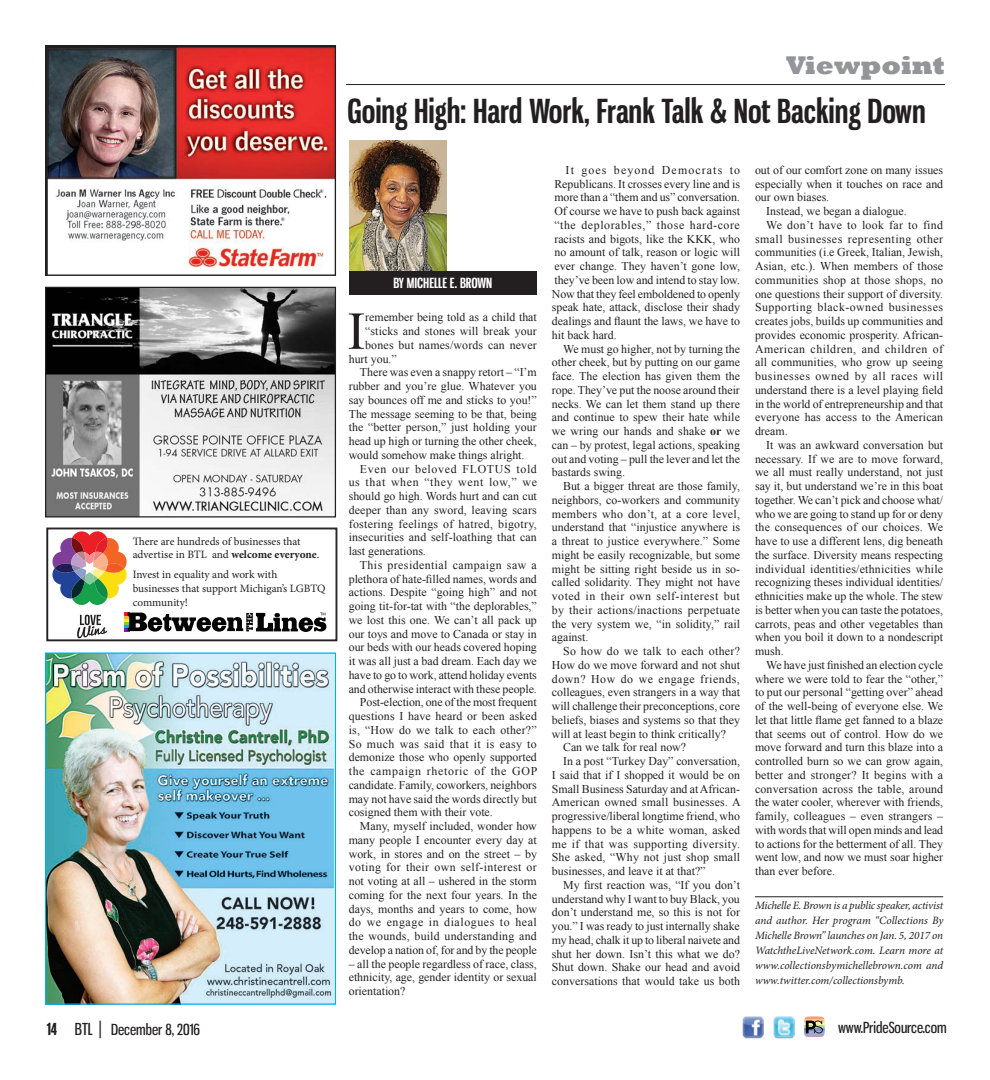
<style>
.page{position:relative;width:990px;height:1080px;background:#fff}
.page>*{position:absolute;margin:0;border:0;box-sizing:border-box;transform-origin:0 0}
.Body_Copy_-_DropCap{font:53.38px "Times New Roman";color:#231f20}
.Headline_2_-_Small{font:700 32.5px "Gnuolane Rg";color:#231f20}
.Column_Name{font:800 26.25px "Rockwell";color:#939598}
.t1{font:15px "Gnuolane Rg";color:#231f20}
.ByLine_New{font:700 13.75px "Gnuolane Rg";color:#fff}
.Body_Copy{font:11.88px/13.8px "Times New Roman";color:#231f20;text-align:justify}
.Body_Copy_-_DropCap-2{font:11.88px "Times New Roman";letter-spacing:.01em;color:#231f20}
.Tag_Line{font:italic 11.25px/15px "Minion Pro";letter-spacing:-.005em;color:#231f20;text-align:justify}
.t2{font:11.25px/13.8px "Minion Pro";letter-spacing:-.005em;color:#231f20}
.s1{font-weight:700}
.s2{font-weight:700;font-size:16.25px}
.s3{font-size:16.25px}
.s4{font-size:17.5px}
</style>
<div class="page">
<img style="left:773px;top:1016px;width:22px;height:22px">
<img style="left:742px;top:1016px;width:22px;height:22px">
<hr style="left:804px;top:1016px;width:21px;height:3px;background:#f69a7a">
<hr style="left:804px;top:1019px;width:21px;height:3px;background:#fdc88a">
<hr style="left:804px;top:1022px;width:21px;height:3px;background:#f6f3a2">
<hr style="left:804px;top:1025px;width:21px;height:3px;background:#b7d99b">
<hr style="left:804px;top:1028px;width:21px;height:3px;background:#868fc4">
<hr style="left:804px;top:1031px;width:21px;height:3px;background:#8fafd8">
<hr style="left:804px;top:1034px;width:21px;height:3px;background:#bb9cc9">
<svg style="left:806px;top:1021px;width:17px;height:12px"></svg>
<hr style="left:346px;top:84px;width:599px;height:1px;background:#231f20">
<img style="left:47px;top:47px;width:287px;height:227px">
<div style="left:45px;top:45px;width:291px;height:231px;border:1px solid #231f20"></div>
<img style="left:47px;top:654px;width:287px;height:349px">
<div style="left:45px;top:652px;width:291px;height:353px;border:1px solid #00aeef"></div>
<img style="left:47px;top:289px;width:287px;height:227px">
<div style="left:45px;top:287px;width:291px;height:231px;border:1px solid #231f20"></div>
<svg style="left:52px;top:531px;width:75px;height:74px"></svg>
<svg style="left:77px;top:615px;width:30px;height:23px"></svg>
<svg style="left:124px;top:613px;width:202px;height:19px"></svg>
<div style="left:46px;top:528px;width:291px;height:113px;border:1px solid #231f20"></div>
<hr style="left:755px;top:896px;width:188px;height:1px;background:#231f20">
<img style="left:349px;top:140px;width:97px;height:131px">
<div style="left:349px;top:271px;width:187px;height:24px;background:#231f20"></div>
<p class="Column_Name" style="left:786px;top:50px;width:160px">Viewpoint</p>
<p class="t2" style="left:133px;top:534px;width:188px">There are hundreds of businesses that advertise in BTL and <span class="s1">welcome everyone</span>.</p>
<p class="t2" style="left:133px;top:568px;width:194px">Invest in equality and work with businesses that support Michigan’s LGBTQ community!</p>
<p class="Headline_2_-_Small" style="left:347px;top:91px;width:580px">Going High: Hard Work, Frank Talk &amp; Not Backing Down</p>
<p class="ByLine_New" style="left:393px;top:275px;width:100px">BY MICHELLE E. BROWN</p>
<p class="Body_Copy_-_DropCap" style="left:347px;top:295px;width:19px">I</p>
<p class="Body_Copy_-_DropCap-2" style="left:365px;top:309px;width:173px">remember being told as a child that</p>
<p class="Body_Copy_-_DropCap-2" style="left:365px;top:323px;width:173px">“sticks and stones will break your</p>
<p class="Body_Copy_-_DropCap-2" style="left:365px;top:337px;width:173px">bones but names/words can never</p>
<p class="Body_Copy_-_DropCap-2" style="left:349px;top:351px;width:50px">hurt you.”</p>
<p class="Body_Copy" style="left:349px;top:365px;width:190px;text-indent:11px">There was even a snappy retort – “I’m rubber and you’re glue. Whatever you say bounces off me and sticks to you!” The message seeming to be that, being the “better person,” just holding your head up high or turning the other cheek, would somehow make things alright.</p>
<p class="Body_Copy" style="left:349px;top:462px;width:190px;text-indent:11px">Even our beloved FLOTUS told us that when “they went low,” we should go high. Words hurt and can cut deeper than any sword, leaving scars fostering feelings of hatred, bigotry, insecurities and self-loathing that can last generations.</p>
<p class="Body_Copy" style="left:349px;top:558px;width:190px;text-indent:11px">This presidential campaign saw a plethora of hate-filled names, words and actions. Despite “going high” and not going tit-for-tat with “the deplorables,” we lost this one. We can’t all pack up our toys and move to Canada or stay in our beds with our heads covered hoping it was all just a bad dream. Each day we have to go to work, attend holiday events and otherwise interact with these people.</p>
<p class="Body_Copy" style="left:349px;top:695px;width:190px;text-indent:11px">Post-election, one of the most frequent questions I have heard or been asked is, “How do we talk to each other?” So much was said that it is easy to demonize those who openly supported the campaign rhetoric of the GOP candidate. Family, coworkers, neighbors may not have said the words directly but cosigned them with their vote.</p>
<p class="Body_Copy" style="left:349px;top:819px;width:190px;text-indent:11px">Many, myself included, wonder how many people I encounter every day at work, in stores and on the street – by voting for their own self-interest or not voting at all – ushered in the storm coming for the next four years. In the days, months and years to come, how do we engage in dialogues to heal the wounds, build understanding and develop a nation of, for and by the people</p>
<p class="Body_Copy" style="left:349px;top:957px;width:190px">– all the people regardless of race, class, ethnicity, age, gender identity or sexual orientation?</p>
<p class="Body_Copy" style="left:552px;top:163px;width:190px;text-indent:14px">It goes beyond Democrats to Republicans. It crosses every line and is more than a “them and us” conversation.<br>Of course we have to push back against “the deplorables,” those hard-core racists and bigots, like the KKK, who no amount of talk, reason or logic will ever change. They haven’t gone low, they’ve been low and intend to stay low.<br>Now that they feel emboldened to openly speak hate, attack, disclose their shady dealings and flaunt the laws, we have to hit back hard.</p>
<p class="Body_Copy" style="left:552px;top:342px;width:190px;text-indent:11px">We must go higher, not by turning the other cheek, but by putting on our game face. The election has given them the rope. They’ve put the noose around their necks. We can let them stand up there and continue to spew their hate while we wring our hands and shake <span class="s1">or</span> we can – by protest, legal actions, speaking out and voting – pull the lever and let the bastards swing.</p>
<p class="Body_Copy" style="left:552px;top:479px;width:190px;text-indent:11px">But a bigger threat are those family, neighbors, co-workers and community members who don’t, at a core level, understand that “injustice anywhere is a threat to justice everywhere.” Some might be easily recognizable, but some might be sitting right beside us in so&shy;called solidarity. They might not have voted in their own self-interest but by their actions/inactions perpetuate the very system we, “in solidity,” rail against.</p>
<p class="Body_Copy" style="left:552px;top:644px;width:190px;text-indent:11px">So how do we talk to each other?<br>How do we move forward and not shut down? How do we engage friends, colleagues, even strangers in a way that will challenge their preconceptions, core beliefs, biases and systems so that they will at least begin to think critically?</p>
<p class="Body_Copy" style="left:563px;top:740px;width:125px">Can we talk for real now?</p>
<p class="Body_Copy" style="left:552px;top:754px;width:190px;text-indent:11px">In a post “Turkey Day” conversation, I said that if I shopped it would be on Small Business Saturday and at African-American owned small businesses. A progressive/liberal longtime friend, who happens to be a white woman, asked me if that was supporting diversity.<br>She asked, “Why not just shop small businesses, and leave it at that?”</p>
<p class="Body_Copy" style="left:552px;top:878px;width:190px;text-indent:11px">My first reaction was, “If you don’t understand why I want to buy Black, you don’t understand me, so this is not for you.” I was ready to just internally shake my head, chalk it up to liberal naivete and shut her down. Isn’t this what we do?<br>Shut down. Shake our head and avoid conversations that would take us both</p>
<p class="Body_Copy" style="left:755px;top:163px;width:190px">out of our comfort zone on many issues especially when it touches on race and our own biases.</p>
<p class="Body_Copy" style="left:766px;top:204px;width:142px">Instead, we began a dialogue.</p>
<p class="Body_Copy" style="left:755px;top:218px;width:190px;text-indent:11px">We don’t have to look far to find small businesses representing other communities (i.e Greek, Italian, Jewish, Asian, etc.). When members of those communities shop at those shops, no one questions their support of diversity.<br>Supporting black-owned businesses creates jobs, builds up communities and provides economic prosperity. African-American children, and children of all communities, who grow up seeing businesses owned by all races will understand there is a level playing field in the world of entrepreneurship and that everyone has access to the American dream.</p>
<p class="Body_Copy" style="left:755px;top:438px;width:190px;text-indent:11px">It was an awkward conversation but necessary. If we are to move forward, we all must really understand, not just say it, but understand we’re in this boat together. We can’t pick and choose what/ who we are going to stand up for or deny the consequences of our choices. We have to use a different lens, dig beneath the surface. Diversity means respecting individual identities/ethnicities while recognizing theses individual identities/ ethnicities make up the whole. The stew is better when you can taste the potatoes, carrots, peas and other vegetables than when you boil it down to a nondescript mush.</p>
<p class="Body_Copy" style="left:755px;top:658px;width:190px;text-indent:11px">We have just finished an election cycle where we were told to fear the “other,” to put our personal “getting over” ahead of the well-being of everyone else. We let that little flame get fanned to a blaze that seems out of control. How do we move forward and turn this blaze into a controlled burn so we can grow again, better and stronger? It begins with a conversation across the table, around the water cooler, wherever with friends, family, colleagues – even strangers – with words that will open minds and lead to actions for the betterment of all. They went low, and now we must soar higher than ever before.</p>
<p class="Tag_Line" style="left:755px;top:899px;width:190px">Michelle E. Brown is a public speaker, activist and author. Her program “Collections By Michelle Brown” launches on Jan. 5, 2017 on WatchtheLiveNetwork.com. Learn more at www.collectionsbymichellebrown.com and www.twitter.com/collectionsbymb.</p>
<p class="t1" style="left:47px;top:1021px;width:155px"><span class="s2">14</span> <span class="s3">BTL</span> <span class="s4">|</span> December 8, 2016</p>
<p class="t1" style="left:838px;top:1019px;width:110px">www.PrideSource.com</p>
</div>
